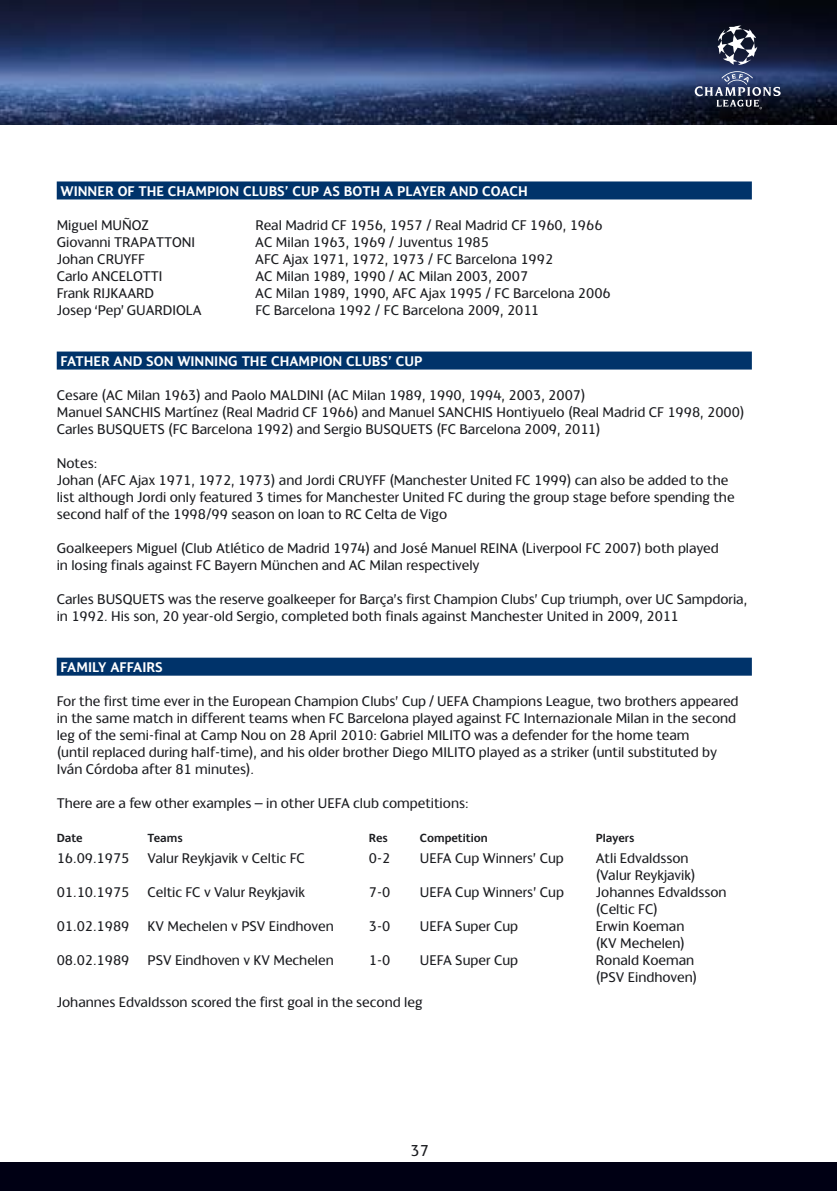
<style>
.page{position:relative;width:837px;height:1191px;background:#fff}
.page>*{position:absolute;margin:0;border:0;box-sizing:border-box;transform-origin:0 0}
.t1{font:17.6px "Champions";color:#1b1c20}
.t2{font:15.6px/17px "Champions";color:#1b1c20}
.t3{font:700 15.6px "Champions";color:#fff}
.t4{font:700 13px "Champions";color:#1b1c20}
</style>
<div class="page">
<div style="left:0;top:1162px;width:836px;height:29px;background:#000014"></div>
<div style="left:57px;top:181px;width:694px;height:18px;background:#00336a"></div>
<div style="left:57px;top:351px;width:694px;height:18px;background:#00336a"></div>
<div style="left:57px;top:657px;width:694px;height:18px;background:#00336a"></div>
<img style="left:0;top:0;width:836px;height:125px">
<svg style="left:717px;top:25px;width:40px;height:40px"></svg>
<svg style="left:694px;top:71px;width:86px;height:38px;background:#424e6c"></svg>
<p class="t3" style="left:61px;top:185px;width:468px">WINNER OF THE CHAMPION CLUBS’ CUP AS BOTH A PLAYER AND COACH</p>
<p class="t2" style="left:57px;top:217px;width:94px">Miguel MUÑOZ</p>
<p class="t2" style="left:255px;top:217px;width:348px">Real Madrid CF 1956, 1957 / Real Madrid CF 1960, 1966</p>
<p class="t2" style="left:57px;top:234px;width:140px">Giovanni TRAPATTONI</p>
<p class="t2" style="left:255px;top:234px;width:235px">AC Milan 1963, 1969 / Juventus 1985</p>
<p class="t2" style="left:57px;top:251px;width:90px">Johan CRUYFF</p>
<p class="t2" style="left:255px;top:251px;width:299px">AFC Ajax 1971, 1972, 1973 / FC Barcelona 1992</p>
<p class="t2" style="left:57px;top:268px;width:107px">Carlo ANCELOTTI</p>
<p class="t2" style="left:255px;top:268px;width:274px">AC Milan 1989, 1990 / AC Milan 2003, 2007</p>
<p class="t2" style="left:57px;top:285px;width:99px">Frank RIJKAARD</p>
<p class="t2" style="left:255px;top:285px;width:357px">AC Milan 1989, 1990, AFC Ajax 1995 / FC Barcelona 2006</p>
<p class="t2" style="left:57px;top:302px;width:146px">Josep ‘Pep’ GUARDIOLA</p>
<p class="t2" style="left:255px;top:302px;width:285px">FC Barcelona 1992 / FC Barcelona 2009, 2011</p>
<p class="t3" style="left:61px;top:355px;width:363px">FATHER AND SON WINNING THE CHAMPION CLUBS’ CUP</p>
<p class="t2" style="left:57px;top:387px;width:689px">Cesare (AC Milan 1963) and Paolo MALDINI (AC Milan 1989, 1990, 1994, 2003, 2007)<br>Manuel SANCHIS Martínez (Real Madrid CF 1966) and Manuel SANCHIS Hontiyuelo (Real Madrid CF 1998, 2000)<br>Carles BUSQUETS (FC Barcelona 1992) and Sergio BUSQUETS (FC Barcelona 2009, 2011)</p>
<p class="t2" style="left:57px;top:455px;width:679px">Notes:<br>Johan (AFC Ajax 1971, 1972, 1973) and Jordi CRUYFF (Manchester United FC 1999) can also be added to the list although Jordi only featured 3 times for Manchester United FC during the group stage before spending the second half of the 1998/99 season on loan to RC Celta de Vigo</p>
<p class="t2" style="left:57px;top:540px;width:663px">Goalkeepers Miguel (Club Atlético de Madrid 1974) and José Manuel REINA (Liverpool FC 2007) both played in losing finals against FC Bayern München and AC Milan respectively</p>
<p class="t2" style="left:57px;top:591px;width:691px">Carles BUSQUETS was the reserve goalkeeper for Barça’s first Champion Clubs’ Cup triumph, over UC Sampdoria, in 1992. His son, 20 year-old Sergio, completed both finals against Manchester United in 2009, 2011</p>
<p class="t3" style="left:61px;top:661px;width:104px">FAMILY AFFAIRS</p>
<p class="t2" style="left:57px;top:693px;width:683px">For the first time ever in the European Champion Clubs’ Cup / UEFA Champions League, two brothers appeared in the same match in different teams when FC Barcelona played against FC Internazionale Milan in the second leg of the semi-final at Camp Nou on 28 April 2010: Gabriel MILITO was a defender for the home team<br>(until replaced during half-time), and his older brother Diego MILITO played as a striker (until substituted by Iván Córdoba after 81 minutes).</p>
<p class="t2" style="left:57px;top:795px;width:413px">There are a few other examples – in other UEFA club competitions:</p>
<p class="t4" style="left:57px;top:833px;width:28px">Date</p>
<p class="t4" style="left:147px;top:833px;width:37px">Teams</p>
<p class="t4" style="left:368px;top:833px;width:21px">Res</p>
<p class="t4" style="left:420px;top:833px;width:70px">Competition</p>
<p class="t4" style="left:595px;top:833px;width:40px">Players</p>
<p class="t2" style="left:57px;top:850px;width:250px">16.09.1975 Valur Reykjavik v Celtic FC</p>
<p class="t2" style="left:368px;top:850px;width:23px">0-2</p>
<p class="t2" style="left:419px;top:850px;width:145px">UEFA Cup Winners’ Cup</p>
<p class="t2" style="left:595px;top:850px;width:101px">Atli Edvaldsson (Valur Reykjavik)</p>
<p class="t2" style="left:57px;top:884px;width:250px">01.10.1975 Celtic FC v Valur Reykjavik</p>
<p class="t2" style="left:369px;top:884px;width:23px">7-0</p>
<p class="t2" style="left:420px;top:884px;width:145px">UEFA Cup Winners’ Cup</p>
<p class="t2" style="left:595px;top:884px;width:132px">Johannes Edvaldsson (Celtic FC)</p>
<p class="t2" style="left:57px;top:918px;width:278px">01.02.1989 KV Mechelen v PSV Eindhoven</p>
<p class="t2" style="left:369px;top:918px;width:23px">3-0</p>
<p class="t2" style="left:420px;top:918px;width:100px">UEFA Super Cup</p>
<p class="t2" style="left:595px;top:918px;width:91px">Erwin Koeman (KV Mechelen)</p>
<p class="t2" style="left:57px;top:952px;width:278px">08.02.1989 PSV Eindhoven v KV Mechelen</p>
<p class="t2" style="left:369px;top:952px;width:23px">1-0</p>
<p class="t2" style="left:420px;top:952px;width:100px">UEFA Super Cup</p>
<p class="t2" style="left:595px;top:952px;width:103px">Ronald Koeman (PSV Eindhoven)</p>
<p class="t2" style="left:57px;top:994px;width:367px">Johannes Edvaldsson scored the first goal in the second leg</p>
<p class="t1" style="left:410px;top:1144px;width:20px">37</p>
</div>
